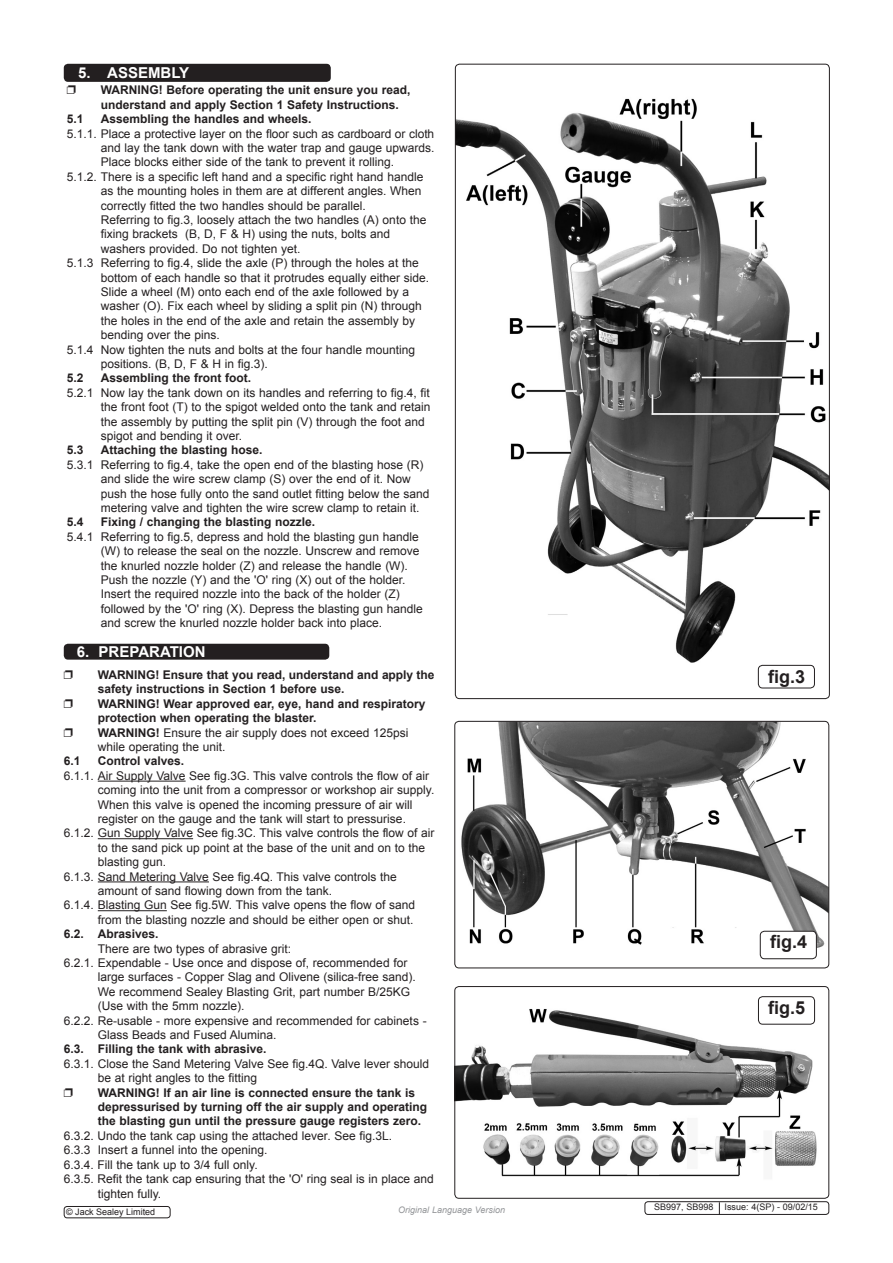
<style>
.page{position:relative;width:893px;height:1263px;background:#fff}
.page>*{position:absolute;margin:0;border:0;box-sizing:border-box;transform-origin:0 0}
.t1{font:700 18px "Arial";color:#231f20}
.Chapter_Header{font:700 15px "Arial";color:#fff}
.t2{font:12px/14.4px "Arial";color:#231f20}
.t3{font:700 12px/14.4px "Arial";color:#231f20}
.t4{font:9px "Arial";color:#231f20}
.t5{font:italic 9px "Arial";color:#939598}
.s1{font-weight:700}
</style>
<div class="page">
<img style="left:456px;top:1000px;width:361px;height:177px">
<div style="left:454px;top:986px;width:375px;height:213px;border:1px solid #231f20;border-radius:4px"></div>
<div style="left:758px;top:996px;width:57px;height:28px;border:1px solid #231f20;border-radius:4px"></div>
<img style="left:461px;top:721px;width:368px;height:231px">
<div style="left:454px;top:721px;width:375px;height:247px;border:1px solid #231f20;border-radius:4px"></div>
<div style="left:760px;top:931px;width:56px;height:28px;background:#fff;border-radius:4px"></div>
<div style="left:760px;top:931px;width:57px;height:28px;border:1px solid #231f20;border-radius:4px"></div>
<div style="left:64px;top:644px;width:265px;height:16px;background:#231f20;border-radius:4px"></div>
<hr style="left:98px;top:781px;width:88px;height:1px;background:#231f20">
<hr style="left:98px;top:838px;width:95px;height:1px;background:#231f20">
<hr style="left:98px;top:881px;width:111px;height:1px;background:#231f20">
<hr style="left:98px;top:910px;width:69px;height:1px;background:#231f20">
<img style="left:457px;top:98px;width:371px;height:572px">
<div style="left:758px;top:665px;width:57px;height:23px;border:1px solid #231f20;border-radius:4px"></div>
<div style="left:64px;top:64px;width:267px;height:18px;background:#231f20;border-radius:4px"></div>
<div style="left:645px;top:1201px;width:184px;height:14px;border:1px solid #231f20;border-radius:3px"></div>
<svg style="left:719px;top:1202px;width:1px;height:13px"></svg>
<div style="left:64px;top:1206px;width:107px;height:12px;border:1px solid #231f20;border-radius:3px"></div>
<p class="Chapter_Header" style="left:78px;top:63px;width:113px">5. ASSEMBLY</p>
<p class="t3" style="left:101px;top:83px;width:311px">WARNING! Before operating the unit ensure you read, understand and apply Section 1 Safety Instructions.</p>
<p class="t3" style="left:67px;top:112px;width:18px">5.1</p>
<p class="t3" style="left:101px;top:112px;width:212px">Assembling the handles and wheels.</p>
<p class="t2" style="left:67px;top:126px;width:369px">5.1.1. Place a protective layer on the floor such as cardboard or cloth</p>
<p class="t2" style="left:101px;top:141px;width:335px">and lay the tank down with the water trap and gauge upwards.</p>
<p class="t2" style="left:101px;top:155px;width:295px">Place blocks either side of the tank to prevent it rolling.</p>
<p class="t2" style="left:67px;top:169px;width:358px">5.1.2. There is a specific left hand and a specific right hand handle</p>
<p class="t2" style="left:101px;top:184px;width:322px">as the mounting holes in them are at different angles. When</p>
<p class="t2" style="left:101px;top:198px;width:267px">correctly fitted the two handles should be parallel.</p>
<p class="t2" style="left:101px;top:213px;width:327px">Referring to fig.3, loosely attach the two handles (A) onto the</p>
<p class="t2" style="left:101px;top:227px;width:291px">fixing brackets (B, D, F &amp; H) using the nuts, bolts and</p>
<p class="t2" style="left:101px;top:241px;width:201px">washers provided. Do not tighten yet.</p>
<p class="t2" style="left:101px;top:256px;width:330px;text-indent:-34px">5.1.3 Referring to fig.4, slide the axle (P) through the holes at the bottom of each handle so that it protrudes equally either side.<br>Slide a wheel (M) onto each end of the axle followed by a washer (O). Fix each wheel by sliding a split pin (N) through the holes in the end of the axle and retain the assembly by bending over the pins.</p>
<p class="t2" style="left:101px;top:342px;width:316px;text-indent:-34px">5.1.4 Now tighten the nuts and bolts at the four handle mounting positions. (B, D, F &amp; H in fig.3).</p>
<p class="t3" style="left:67px;top:371px;width:18px">5.2</p>
<p class="t3" style="left:101px;top:371px;width:152px">Assembling the front foot.</p>
<p class="t2" style="left:101px;top:385px;width:331px;text-indent:-34px">5.2.1 Now lay the tank down on its handles and referring to fig.4, fit the front foot (T) to the spigot welded onto the tank and retain the assembly by putting the split pin (V) through the foot and spigot and bending it over.</p>
<p class="t3" style="left:67px;top:443px;width:18px">5.3</p>
<p class="t3" style="left:101px;top:443px;width:163px">Attaching the blasting hose.</p>
<p class="t2" style="left:101px;top:457px;width:330px;text-indent:-34px">5.3.1 Referring to fig.4, take the open end of the blasting hose (R) and slide the wire screw clamp (S) over the end of it. Now push the hose fully onto the sand outlet fitting below the sand metering valve and tighten the wire screw clamp to retain it.</p>
<p class="t3" style="left:67px;top:515px;width:18px">5.4</p>
<p class="t3" style="left:101px;top:515px;width:216px">Fixing / changing the blasting nozzle.</p>
<p class="t2" style="left:101px;top:529px;width:324px;text-indent:-34px">5.4.1 Referring to fig.5, depress and hold the blasting gun handle (W) to release the seal on the nozzle. Unscrew and remove the knurled nozzle holder (Z) and release the handle (W).<br>Push the nozzle (Y) and the 'O' ring (X) out of the holder.<br>Insert the required nozzle into the back of the holder (Z) followed by the 'O' ring (X). Depress the blasting gun handle and screw the knurled nozzle holder back into place.</p>
<p class="Chapter_Header" style="left:77px;top:642px;width:130px">6. PREPARATION</p>
<p class="t3" style="left:98px;top:668px;width:338px">WARNING! Ensure that you read, understand and apply the safety instructions in Section 1 before use.</p>
<p class="t3" style="left:98px;top:697px;width:329px">WARNING! Wear approved ear, eye, hand and respiratory protection when operating the blaster.</p>
<p class="t2" style="left:98px;top:725px;width:312px"><span class="s1">WARNING!</span> Ensure the air supply does not exceed 125psi</p>
<p class="t2" style="left:98px;top:740px;width:129px">while operating the unit.</p>
<p class="t3" style="left:64px;top:754px;width:18px">6.1</p>
<p class="t3" style="left:98px;top:754px;width:88px">Control valves.</p>
<p class="t2" style="left:98px;top:768px;width:338px;text-indent:-34px">6.1.1. Air Supply Valve See fig.3G. This valve controls the flow of air coming into the unit from a compressor or workshop air supply.</p>
<p class="t2" style="left:98px;top:797px;width:316px">When this valve is opened the incoming pressure of air will register on the gauge and the tank will start to pressurise.</p>
<p class="t2" style="left:98px;top:826px;width:338px;text-indent:-34px">6.1.2. Gun Supply Valve See fig.3C. This valve controls the flow of air to the sand pick up point at the base of the unit and on to the blasting gun.</p>
<p class="t2" style="left:98px;top:869px;width:301px;text-indent:-34px">6.1.3. Sand Metering Valve See fig.4Q. This valve controls the amount of sand flowing down from the tank.</p>
<p class="t2" style="left:64px;top:898px;width:353px;text-align:right">6.1.4. Blasting Gun See fig.5W. This valve opens the flow of sand from the blasting nozzle and should be either open or shut.</p>
<p class="t3" style="left:64px;top:927px;width:96px">6.2. Abrasives.</p>
<p class="t2" style="left:98px;top:941px;width:195px">There are two types of abrasive grit:</p>
<p class="t2" style="left:98px;top:956px;width:320px;text-indent:-34px">6.2.1. Expendable - Use once and dispose of, recommended for large surfaces - Copper Slag and Olivene (silica-free sand).</p>
<p class="t2" style="left:98px;top:984px;width:314px">We recommend Sealey Blasting Grit, part number B/25KG (Use with the 5mm nozzle).</p>
<p class="t2" style="left:98px;top:1013px;width:330px;text-indent:-34px">6.2.2. Re-usable - more expensive and recommended for cabinets -<br>Glass Beads and Fused Alumina.</p>
<p class="t3" style="left:64px;top:1042px;width:204px">6.3. Filling the tank with abrasive.</p>
<p class="t2" style="left:98px;top:1056px;width:333px;text-indent:-34px">6.3.1. Close the Sand Metering Valve See fig.4Q. Valve lever should be at right angles to the fitting</p>
<p class="t3" style="left:98px;top:1085px;width:319px">WARNING! If an air line is connected ensure the tank is</p>
<p class="t3" style="left:98px;top:1100px;width:331px">depressurised by turning off the air supply and operating</p>
<p class="t3" style="left:98px;top:1114px;width:325px">the blasting gun until the pressure gauge registers zero.</p>
<p class="t2" style="left:64px;top:1128px;width:330px">6.3.2. Undo the tank cap using the attached lever. See fig.3L.</p>
<p class="t2" style="left:64px;top:1143px;width:205px">6.3.3 Insert a funnel into the opening.</p>
<p class="t2" style="left:64px;top:1157px;width:195px">6.3.4. Fill the tank up to 3/4 full only.</p>
<p class="t2" style="left:98px;top:1172px;width:338px;text-indent:-34px">6.3.5. Refit the tank cap ensuring that the 'O' ring seal is in place and tighten fully.</p>
<p class="t5" style="left:398px;top:1204px;width:108px">Original Language Version</p>
<p class="t4" style="left:66px;top:1206px;width:91px">© Jack Sealey Limited</p>
<p class="t1" style="left:768px;top:664px;width:39px">fig.3</p>
<p class="t1" style="left:770px;top:930px;width:39px">fig.4</p>
<p class="t1" style="left:768px;top:995px;width:39px">fig.5</p>
<p class="t4" style="left:654px;top:1201px;width:165px">SB997, SB998 Issue: 4(SP) - 09/02/15</p>
</div>
